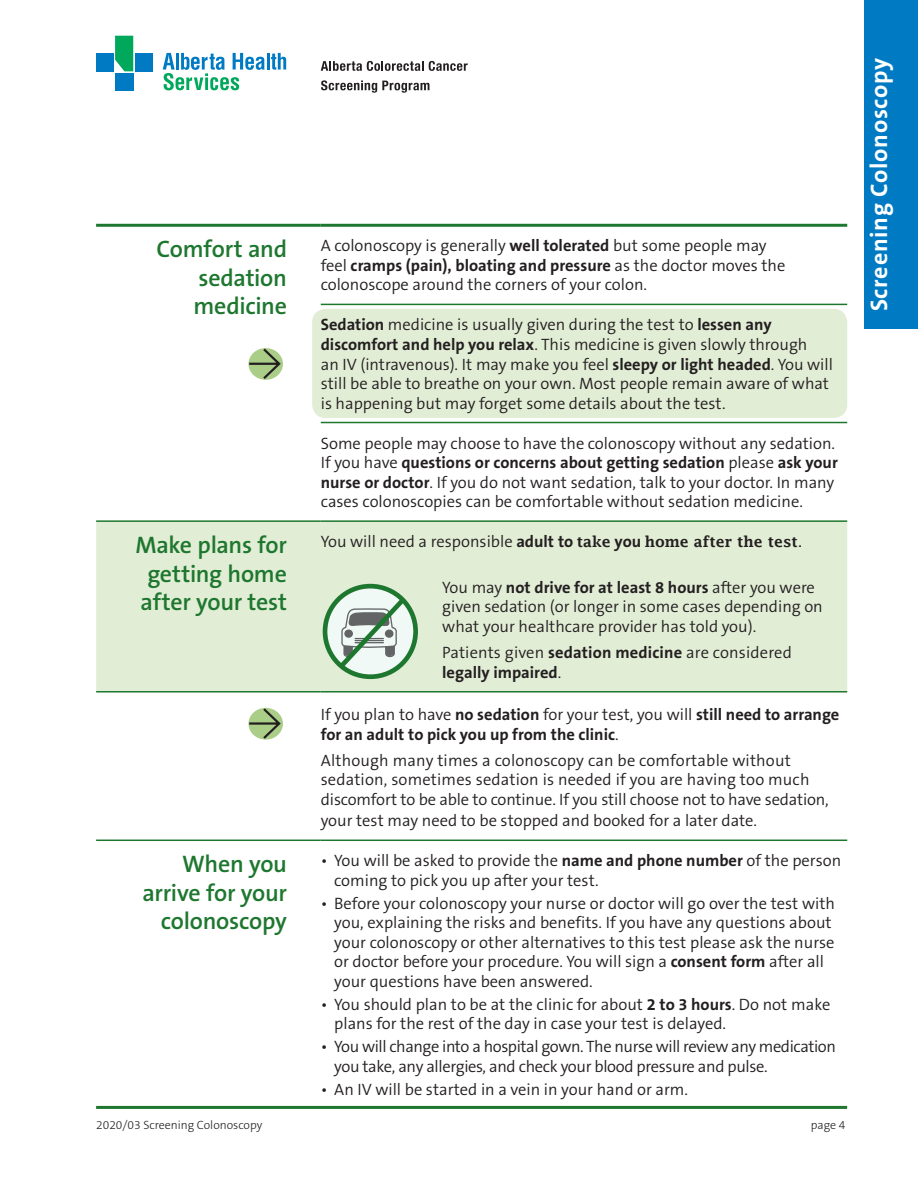
<style>
.page{position:relative;width:918px;height:1188px;background:#fff}
.page>*{position:absolute;margin:0;border:0;box-sizing:border-box;transform-origin:0 0}
.t1{font:600 24px/28.8px "The Sans B6";letter-spacing:-.01em;color:#1e772f;text-align:justify}
.t2{font:700 24px "The Sans B7";letter-spacing:.03em;color:#fff}
.t3{font:300 16.5px/19.5px "The Sans B4";color:#231f20}
.t4{font:700 16.5px "The Sans B7";color:#231f20}
.t5{font:300 16.5px/19.5px "The Sans B4";letter-spacing:-.025em;color:#231f20}
.t6{font:300 12px "The Sans B3";color:#231f20}
.s1{font-family:"The Sans B7";font-weight:700}
.s2{font-family:"The Sans B4";font-weight:300}
.s3{font-family:"Lucida Fax";font-weight:600;font-size:15px}
.s4{font-family:"Lucida Fax";font-weight:400;font-size:15px}
</style>
<div class="page">
<div style="left:864px;top:0;width:54px;height:328px;background:#007bc3"></div>
<div style="left:312px;top:309px;width:535px;height:109px;background:#e2edd6;border-radius:14px"></div>
<div style="left:96px;top:522px;width:751px;height:169px;background:#e2edd6"></div>
<hr style="left:96px;top:224px;width:225px;height:3px;background:#1e772f">
<hr style="left:321px;top:224px;width:526px;height:3px;background:#1e772f">
<hr style="left:321px;top:304px;width:526px;height:1px;background:#1e772f">
<hr style="left:321px;top:422px;width:526px;height:1px;background:#1e772f">
<hr style="left:96px;top:520px;width:225px;height:2px;background:#1e772f">
<hr style="left:321px;top:520px;width:526px;height:2px;background:#1e772f">
<hr style="left:321px;top:691px;width:526px;height:2px;background:#1e772f">
<hr style="left:96px;top:840px;width:225px;height:1px;background:#1e772f">
<hr style="left:321px;top:840px;width:526px;height:1px;background:#1e772f">
<hr style="left:96px;top:691px;width:225px;height:2px;background:#1e772f">
<div style="left:245px;top:345px;width:41px;height:38px;border:3px solid #fff;border-radius:50%"></div>
<svg style="left:247px;top:346px;width:35px;height:35px"></svg>
<div style="left:245px;top:705px;width:41px;height:38px;border:3px solid #fff;border-radius:50%"></div>
<svg style="left:247px;top:706px;width:35px;height:35px"></svg>
<svg style="left:325px;top:586px;width:91px;height:91px"></svg>
<div style="left:323px;top:584px;width:95px;height:95px;border:5px solid #1e772f;border-radius:50%"></div>
<svg style="left:323px;top:581px;width:95px;height:1px"></svg>
<svg style="left:335px;top:593px;width:75px;height:79px"></svg>
<hr style="left:267px;top:53px;width:3px;height:17px;background:#007bc3">
<svg style="left:271px;top:53px;width:15px;height:17px"></svg>
<svg style="left:163px;top:53px;width:102px;height:37px"></svg>
<div style="left:96px;top:53px;width:17px;height:18px;background:#007bc3"></div>
<div style="left:135px;top:53px;width:17px;height:18px;background:#007bc3"></div>
<div style="left:115px;top:73px;width:18px;height:17px;background:#007bc3"></div>
<svg style="left:115px;top:36px;width:18px;height:35px"></svg>
<svg style="left:321px;top:61px;width:147px;height:10px"></svg>
<svg style="left:321px;top:80px;width:109px;height:13px"></svg>
<hr style="left:96px;top:1106px;width:751px;height:3px;background:#1e772f">
<h1 class="t1" style="left:194px;top:235px;width:95px;text-indent:-37px">Comfort and sedation medicine</h1>
<p class="t3" style="left:321px;top:237px;width:448px">A colonoscopy is generally <span class="s1">well tolerated</span> but some people may</p>
<p class="t4" style="left:321px;top:257px;width:466px"><span class="s2">feel</span> cramps (pain), bloating and pressure <span class="s2">as the doctor moves the</span></p>
<p class="t3" style="left:321px;top:276px;width:328px">colonoscope around the corners of your colon.</p>
<p class="t3" style="left:321px;top:316px;width:514px"><span class="s1">Sedation</span> medicine is usually given during the test to <span class="s1">lessen any discomfort and help you relax</span>. This medicine is given slowly through<br>an IV (intravenous). It may make you feel <span class="s1">sleepy or light headed</span>. You will still be able to breathe on your own. Most people remain aware of what is happening but may forget some details about the test.</p>
<p class="t3" style="left:321px;top:434px;width:516px">Some people may choose to have the colonoscopy without any sedation.</p>
<p class="t4" style="left:321px;top:454px;width:519px"><span class="s2">If you have</span> questions or concerns about getting sedation <span class="s2">please</span> ask your</p>
<p class="t3" style="left:321px;top:473px;width:515px"><span class="s1">nurse or doctor</span>. If you do not want sedation, talk to your doctor. In many cases colonoscopies can be comfortable without sedation medicine.</p>
<h1 class="t1" style="left:135px;top:531px;width:153px">Make plans for getting home after your test</h1>
<p class="t3" style="left:321px;top:533px;width:483px">You will need a responsible <span class="s1">adult to</span> <span class="s3">take</span> <span class="s1">you</span> <span class="s3">home after the test</span><span class="s4">.</span></p>
<p class="t4" style="left:442px;top:579px;width:374px"><span class="s2">You may</span> not drive for at least 8 hours <span class="s2">after you were</span></p>
<p class="t3" style="left:442px;top:598px;width:382px">given sedation (or longer in some cases depending on what your healthcare provider has told you).</p>
<p class="t3" style="left:442px;top:644px;width:351px">Patients given <span class="s1">sedation medicine</span> are considered</p>
<p class="t4" style="left:442px;top:663px;width:121px">legally impaired<span class="s2">.</span></p>
<p class="t3" style="left:321px;top:705px;width:520px">If you plan to have <span class="s1">no sedation</span> for your test, you will <span class="s1">still need to arrange</span></p>
<p class="t4" style="left:321px;top:725px;width:299px">for an adult to pick you up from the clinic<span class="s2">.</span></p>
<p class="t3" style="left:321px;top:751px;width:510px">Although many times a colonoscopy can be comfortable without sedation, sometimes sedation is needed if you are having too much discomfort to be able to continue. If you still choose not to have sedation,</p>
<p class="t3" style="left:321px;top:811px;width:438px">your test may need to be stopped and booked for a later date.</p>
<h1 class="t1" style="left:142px;top:850px;width:146px;text-align:right">When you arrive for your colonoscopy</h1>
<p class="t3" style="left:334px;top:852px;width:509px;text-indent:-13px">• You will be asked to provide the <span class="s1">name and phone number</span> of the person coming to pick you up after your test.</p>
<p class="t3" style="left:334px;top:894px;width:502px;text-indent:-13px">• Before your colonoscopy your nurse or doctor will go over the test with you, explaining the risks and benefits. If you have any questions about your colonoscopy or other alternatives to this test please ask the nurse or doctor before your procedure. You will sign a <span class="s1">consent form</span> after all your questions have been answered.</p>
<p class="t3" style="left:334px;top:995px;width:498px;text-indent:-13px">• You should plan to be at the clinic for about <span class="s1">2 to 3 hours</span>. Do not make plans for the rest of the day in case your test is delayed.</p>
<p class="t5" style="left:334px;top:1038px;width:503px;text-indent:-13px">• You will change into a hospital gown. The nurse will review any medication you take, any allergies, and check your blood pressure and pulse.</p>
<p class="t3" style="left:321px;top:1080px;width:369px">• An IV will be started in a vein in your hand or arm.</p>
<p class="t6" style="left:96px;top:1119px;width:168px">2020/03 Screening Colonoscopy</p>
<p class="t6" style="left:811px;top:1119px;width:36px">page 4</p>
<h1 class="t2" style="left:866px;top:311px;width:255px;rotate:-90deg">Screening Colonoscopy</h1>
</div>
